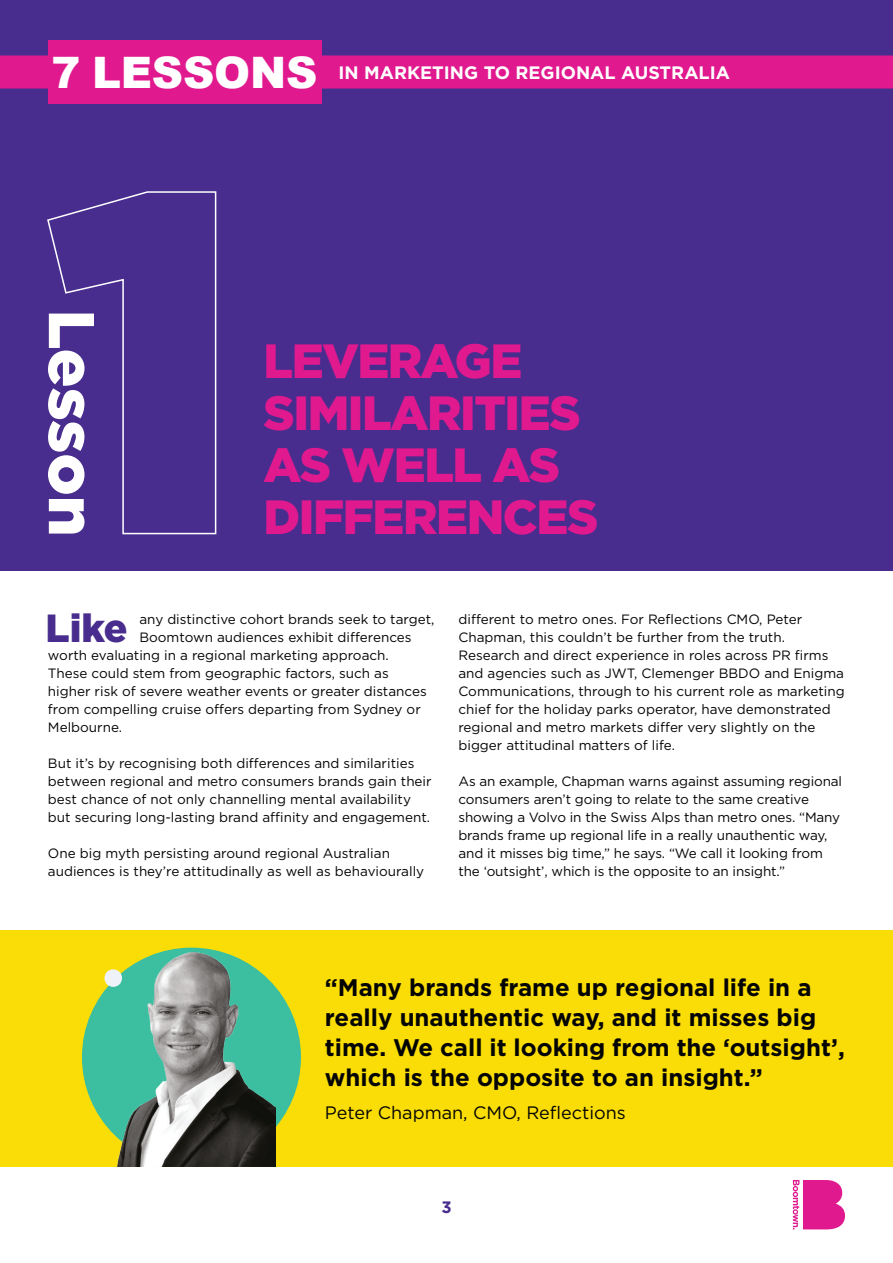
<style>
.page{position:relative;width:893px;height:1263px;background:#fff}
.page>*{position:absolute;margin:0;border:0;box-sizing:border-box;transform-origin:0 0}
.t1{font:900 48px/51.8px "Gotham";letter-spacing:-.03em;color:#e1198f}
.t2{font:900 43.35px "Arial";letter-spacing:-.005em;color:#fff}
.t3{font:900 39.15px "Gotham";color:#482d8e}
.t4{font:700 24px/30px "Gotham";color:#040503}
.t5{font:700 18px "Gotham";color:#fff}
.t6{font:18px "Gotham";color:#040503}
.t7{font:700 16.5px "Gotham";color:#482d8e}
.t8{font:13.5px/18px "Gotham";color:#040503}
</style>
<div class="page">
<div style="left:0;top:0;width:893px;height:570px;background:#482d8e"></div>
<div style="left:0;top:56px;width:893px;height:33px;background:#e1198f"></div>
<div style="left:48px;top:40px;width:274px;height:64px;background:#e1198f"></div>
<svg style="left:793px;top:1180px;width:52px;height:49px"></svg>
<div style="left:0;top:930px;width:893px;height:236px;background:#fadd06"></div>
<svg style="left:47px;top:191px;width:170px;height:344px"></svg>
<div style="left:82px;top:948px;width:219px;height:218px;background:#3cbea0;border-radius:50%"></div>
<img style="left:98px;top:947px;width:178px;height:219px">
<h2 class="t2" style="left:51px;top:41px;width:267px">7 LESSONS</h2>
<h3 class="t5" style="left:338px;top:61px;width:393px">IN MARKETING TO REGIONAL AUSTRALIA</h3>
<h1 class="t1" style="left:264px;top:335px;width:336px">LEVERAGE<br>SIMILARITIES<br>AS WELL AS<br>DIFFERENCES</h1>
<h3 class="t3" style="left:46px;top:601px;width:84px">Like</h3>
<p class="t8" style="left:139px;top:610px;width:296px">any distinctive cohort brands seek to target,</p>
<p class="t8" style="left:139px;top:628px;width:274px">Boomtown audiences exhibit differences</p>
<p class="t8" style="left:48px;top:646px;width:342px">worth evaluating in a regional marketing approach.</p>
<p class="t8" style="left:48px;top:664px;width:342px">These could stem from geographic factors, such as</p>
<p class="t8" style="left:48px;top:682px;width:380px">higher risk of severe weather events or greater distances</p>
<p class="t8" style="left:48px;top:700px;width:374px">from compelling cruise offers departing from Sydney or</p>
<p class="t8" style="left:48px;top:718px;width:76px">Melbourne.</p>
<p class="t8" style="left:48px;top:754px;width:385px">But it’s by recognising both differences and similarities between regional and metro consumers brands gain their best chance of not only channelling mental availability but securing long-lasting brand affinity and engagement.</p>
<p class="t8" style="left:48px;top:844px;width:378px">One big myth persisting around regional Australian audiences is they’re attitudinally as well as behaviourally</p>
<p class="t8" style="left:458px;top:610px;width:388px">different to metro ones. For Reflections CMO, Peter Chapman, this couldn’t be further from the truth.<br>Research and direct experience in roles across PR firms and agencies such as JWT, Clemenger BBDO and Enigma Communications, through to his current role as marketing chief for the holiday parks operator, have demonstrated regional and metro markets differ very slightly on the bigger attitudinal matters of life.</p>
<p class="t8" style="left:458px;top:772px;width:385px">As an example, Chapman warns against assuming regional consumers aren’t going to relate to the same creative showing a Volvo in the Swiss Alps than metro ones. “Many brands frame up regional life in a really unauthentic way, and it misses big time,” he says. “We call it looking from the ‘outsight’, which is the opposite to an insight.”</p>
<h3 class="t4" style="left:325px;top:973px;width:521px">“Many brands frame up regional life in a really unauthentic way, and it misses big time. We call it looking from the ‘outsight’, which is the opposite to an insight.”</h3>
<h3 class="t6" style="left:325px;top:1101px;width:302px">Peter Chapman, CMO, Reflections</h3>
<p class="t7" style="left:441px;top:1196px;width:12px">3</p>
</div>
